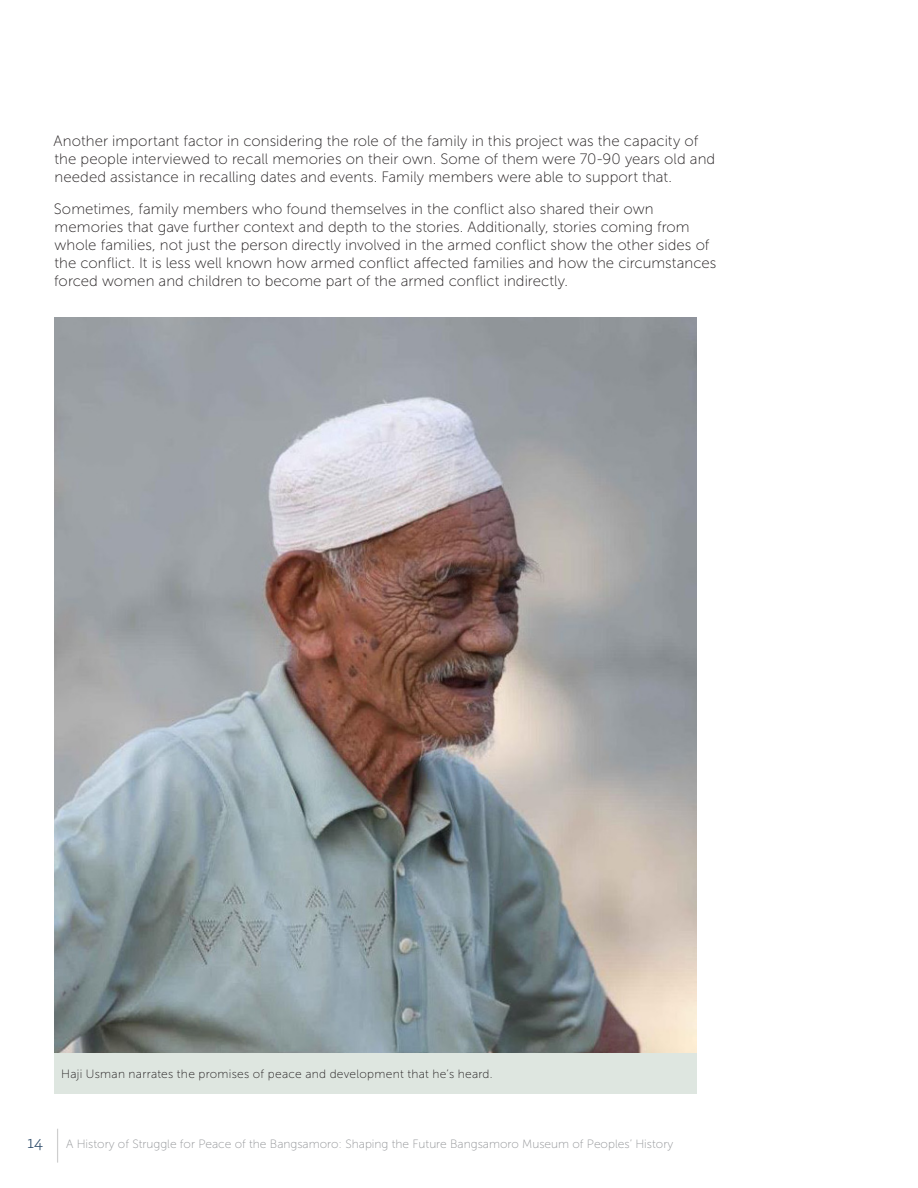
<style>
.page{position:relative;width:918px;height:1188px;background:#fff}
.page>*{position:absolute;margin:0;border:0;box-sizing:border-box;transform-origin:0 0}
.t1{font:36px "Museo Sans 100";color:#989898;scale:.33 1}
.t2{font:18px "Archer";color:#304d6b}
.t3{font:15px/18px "Museo Sans 100";letter-spacing:.005em;color:#231f20}
.t4{font:12px "Museo Sans 100";color:#939598}
.t5{font:12px "Museo Sans 100";letter-spacing:.025em;color:#231f20}
</style>
<div class="page">
<img style="left:54px;top:318px;width:643px;height:734px">
<div style="left:54px;top:1053px;width:643px;height:41px;background:#dee6e0"></div>
<p class="t3" style="left:54px;top:132px;width:663px">Another important factor in considering the role of the family in this project was the capacity of the people interviewed to recall memories on their own. Some of them were 70-90 years old and needed assistance in recalling dates and events. Family members were able to support that.</p>
<p class="t3" style="left:54px;top:200px;width:664px">Sometimes, family members who found themselves in the conflict also shared their own memories that gave further context and depth to the stories. Additionally, stories coming from whole families, not just the person directly involved in the armed conflict show the other sides of the conflict. It is less well known how armed conflict affected families and how the circumstances forced women and children to become part of the armed conflict indirectly.</p>
<p class="t5" style="left:61px;top:1067px;width:433px">Haji Usman narrates the promises of peace and development that he’s heard.</p>
<p class="t2" style="left:27px;top:1130px;width:17px">14</p>
<h1 class="t1" style="left:56px;top:1126px;width:11px">|</h1>
<p class="t4" style="left:66px;top:1138px;width:609px">A History of Struggle for Peace of the Bangsamoro: Shaping the Future Bangsamoro Museum of Peoples’ History</p>
</div>
